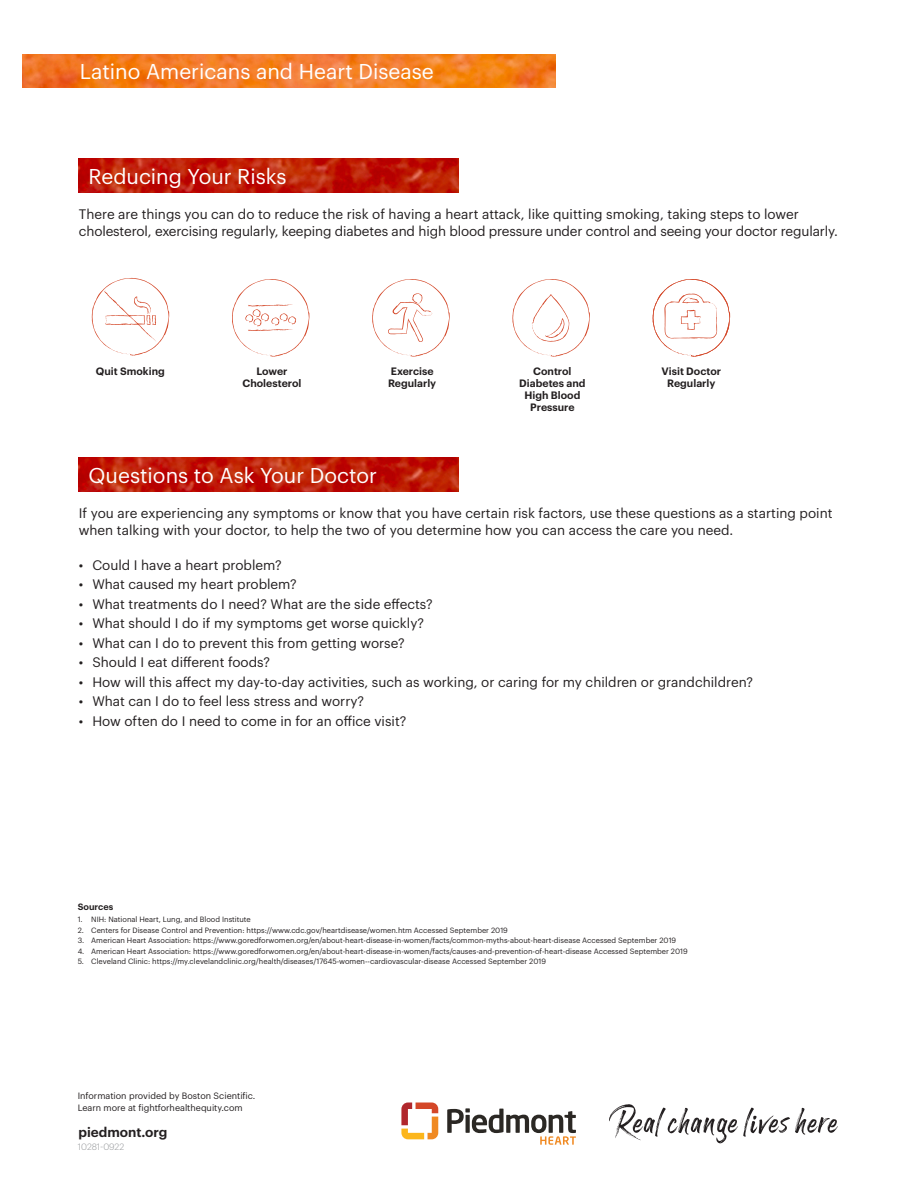
<style>
.page{position:relative;width:918px;height:1188px;background:#fff}
.page>*{position:absolute;margin:0;border:0;box-sizing:border-box;transform-origin:0 0}
.t1{font:21px "Graphik";color:#fff}
.t2{font:13.5px/16.5px "Graphik";color:#231f20}
.t3{font:600 13.5px "Graphik";color:#231f20}
.t4{font:600 10.5px/12px "Graphik";color:#231f20;text-align:center}
.t5{font:9px "Graphik";color:#231f20}
.t6{font:300 9px "Graphik";color:#939598}
.t7{font:600 9px "Graphik";color:#231f20}
.t8{font:7.5px "Graphik";color:#231f20}
</style>
<div class="page">
<img style="left:79px;top:159px;width:380px;height:33px">
<img style="left:79px;top:458px;width:380px;height:33px">
<svg style="left:92px;top:278px;width:77px;height:78px"></svg>
<svg style="left:232px;top:279px;width:78px;height:78px"></svg>
<svg style="left:372px;top:279px;width:78px;height:78px"></svg>
<svg style="left:512px;top:279px;width:78px;height:78px"></svg>
<svg style="left:653px;top:279px;width:77px;height:78px"></svg>
<svg style="left:401px;top:1103px;width:37px;height:36px"></svg>
<svg style="left:609px;top:1104px;width:229px;height:39px"></svg>
<svg style="left:447px;top:1108px;width:129px;height:37px"></svg>
<img style="left:23px;top:54px;width:533px;height:33px">
<p class="t1" style="left:80px;top:56px;width:355px">Latino Americans and Heart Disease</p>
<p class="t1" style="left:89px;top:161px;width:200px">Reducing Your Risks</p>
<p class="t2" style="left:79px;top:205px;width:761px">There are things you can do to reduce the risk of having a heart attack, like quitting smoking, taking steps to lower cholesterol, exercising regularly, keeping diabetes and high blood pressure under control and seeing your doctor regularly.</p>
<p class="t4" style="left:96px;top:364px;width:71px">Quit Smoking</p>
<p class="t4" style="left:256px;top:364px;width:33px">Lower</p>
<p class="t4" style="left:243px;top:376px;width:60px">Cholesterol</p>
<p class="t4" style="left:391px;top:364px;width:44px">Exercise</p>
<p class="t4" style="left:388px;top:376px;width:50px">Regularly</p>
<p class="t1" style="left:89px;top:460px;width:290px">Questions to Ask Your Doctor</p>
<p class="t4" style="left:519px;top:364px;width:68px">Control<br>Diabetes and<br>High Blood</p>
<p class="t4" style="left:530px;top:400px;width:46px">Pressure</p>
<p class="t4" style="left:662px;top:364px;width:61px">Visit Doctor</p>
<p class="t4" style="left:667px;top:376px;width:50px">Regularly</p>
<p class="t2" style="left:79px;top:504px;width:755px">If you are experiencing any symptoms or know that you have certain risk factors, use these questions as a starting point when talking with your doctor, to help the two of you determine how you can access the care you need.</p>
<p class="t2" style="left:79px;top:556px;width:204px">• Could I have a heart problem?</p>
<p class="t2" style="left:79px;top:575px;width:220px">• What caused my heart problem?</p>
<p class="t2" style="left:79px;top:595px;width:355px">• What treatments do I need? What are the side effects?</p>
<p class="t2" style="left:79px;top:614px;width:347px">• What should I do if my symptoms get worse quickly?</p>
<p class="t2" style="left:79px;top:634px;width:328px">• What can I do to prevent this from getting worse?</p>
<p class="t2" style="left:79px;top:653px;width:193px">• Should I eat different foods?</p>
<p class="t2" style="left:79px;top:673px;width:676px">• How will this affect my day-to-day activities, such as working, or caring for my children or grandchildren?</p>
<p class="t2" style="left:79px;top:692px;width:287px">• What can I do to feel less stress and worry?</p>
<p class="t2" style="left:79px;top:712px;width:329px">• How often do I need to come in for an office visit?</p>
<p class="t7" style="left:78px;top:900px;width:37px">Sources</p>
<p class="t8" style="left:78px;top:914px;width:175px">1. NIH: National Heart, Lung, and Blood Institute</p>
<p class="t8" style="left:78px;top:925px;width:432px">2. Centers for Disease Control and Prevention: https://www.cdc.gov/heartdisease/women.htm Accessed September 2019</p>
<p class="t8" style="left:78px;top:935px;width:600px">3. American Heart Association: https://www.goredforwomen.org/en/about-heart-disease-in-women/facts/common-myths-about-heart-disease Accessed September 2019</p>
<p class="t8" style="left:78px;top:946px;width:611px">4. American Heart Association: https://www.goredforwomen.org/en/about-heart-disease-in-women/facts/causes-and-prevention-of-heart-disease Accessed September 2019</p>
<p class="t8" style="left:78px;top:956px;width:470px">5. Cleveland Clinic: https://my.clevelandclinic.org/health/diseases/17645-women--cardiovascular-disease Accessed September 2019</p>
<p class="t5" style="left:78px;top:1089px;width:179px">Information provided by Boston Scientific.</p>
<p class="t5" style="left:78px;top:1101px;width:166px">Learn more at fightforhealthequity.com</p>
<p class="t3" style="left:79px;top:1122px;width:90px">piedmont.org</p>
<p class="t6" style="left:78px;top:1140px;width:48px">10281-0922</p>
</div>
